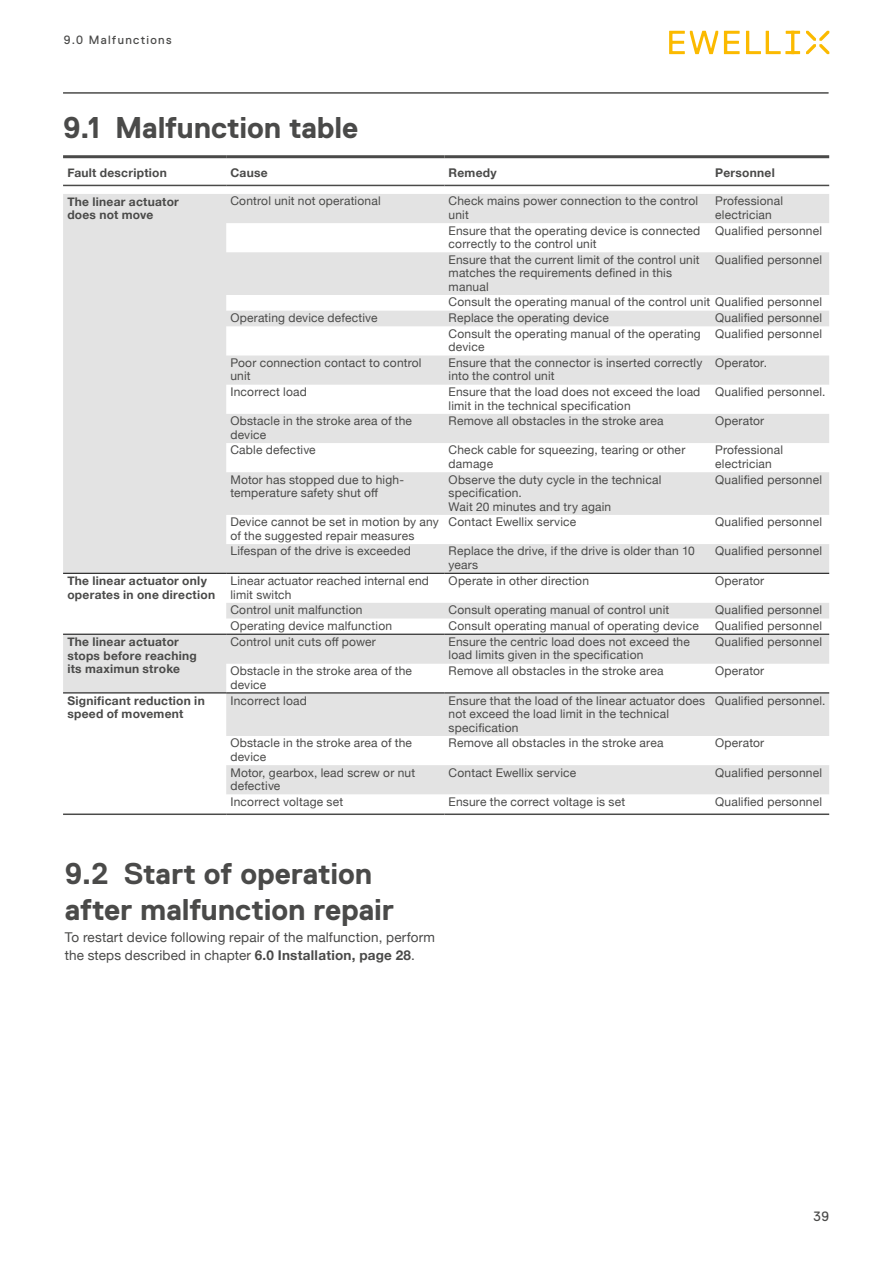
<style>
.page{position:relative;width:893px;height:1263px;background:#fff}
.page>*{position:absolute;margin:0;border:0;box-sizing:border-box;transform-origin:0 0}
.t1{font:700 30px/36px "Replica Std";letter-spacing:-.005em;color:#4a4a49}
.t2{font:13.5px/18px "Helvetica Neue";letter-spacing:.01em;color:#4a4a49}
.t3{font:13.5px "Replica Std";color:#4a4a49}
.t4{font:12px/13.5px "Helvetica Neue";letter-spacing:.015em;color:#4a4a49}
.t5{font:700 12px/13.5px "Helvetica Neue";letter-spacing:.02em;color:#4a4a49}
.t6{font:12px "Replica Std";letter-spacing:.11em;color:#4a4a49}
.s1{font-weight:700}
</style>
<div class="page">
<svg style="left:669px;top:31px;width:131px;height:23px"></svg>
<svg style="left:806px;top:31px;width:23px;height:23px"></svg>
<hr style="left:63px;top:93px;width:765px;height:1px;background:#4a4a49">
<svg style="left:63px;top:194px;width:766px;height:600px;fill:#e3e3e3"></svg>
<hr style="left:63px;top:155px;width:163px;height:3px;background:#4a4a49">
<hr style="left:226px;top:155px;width:218px;height:3px;background:#4a4a49">
<hr style="left:444px;top:155px;width:267px;height:3px;background:#4a4a49">
<hr style="left:711px;top:155px;width:118px;height:3px;background:#4a4a49">
<hr style="left:63px;top:573px;width:163px;height:1px;background:#000">
<hr style="left:226px;top:573px;width:218px;height:1px;background:#000">
<hr style="left:444px;top:573px;width:267px;height:1px;background:#000">
<hr style="left:711px;top:573px;width:118px;height:1px;background:#000">
<hr style="left:63px;top:634px;width:163px;height:1px;background:#000">
<hr style="left:226px;top:634px;width:218px;height:1px;background:#000">
<hr style="left:444px;top:634px;width:267px;height:1px;background:#000">
<hr style="left:711px;top:634px;width:118px;height:1px;background:#000">
<hr style="left:226px;top:692px;width:218px;height:1px;background:#000">
<hr style="left:444px;top:692px;width:267px;height:1px;background:#000">
<hr style="left:711px;top:692px;width:118px;height:1px;background:#000">
<hr style="left:63px;top:692px;width:163px;height:1px;background:#000">
<hr style="left:63px;top:813px;width:163px;height:2px;background:#4a4a49">
<hr style="left:226px;top:813px;width:218px;height:2px;background:#4a4a49">
<hr style="left:444px;top:813px;width:267px;height:2px;background:#4a4a49">
<hr style="left:711px;top:813px;width:118px;height:2px;background:#4a4a49">
<hr style="left:63px;top:185px;width:163px;height:1px;background:#4a4a49">
<hr style="left:226px;top:185px;width:218px;height:1px;background:#4a4a49">
<hr style="left:444px;top:185px;width:267px;height:1px;background:#4a4a49">
<hr style="left:711px;top:185px;width:118px;height:1px;background:#4a4a49">
<p class="t6" style="left:64px;top:34px;width:109px">9.0 Malfunctions</p>
<h1 class="t1" style="left:63px;top:110px;width:297px">9.1 Malfunction table</h1>
<p class="t5" style="left:67px;top:166px;width:101px">Fault description</p>
<p class="t5" style="left:230px;top:166px;width:39px">Cause</p>
<p class="t5" style="left:449px;top:166px;width:50px">Remedy</p>
<p class="t5" style="left:715px;top:166px;width:61px">Personnel</p>
<p class="t5" style="left:67px;top:195px;width:113px">The linear actuator does not move</p>
<p class="t4" style="left:230px;top:195px;width:152px">Control unit not operational</p>
<p class="t4" style="left:449px;top:195px;width:251px">Check mains power connection to the control unit</p>
<p class="t4" style="left:715px;top:195px;width:69px">Professional electrician</p>
<p class="t4" style="left:449px;top:224px;width:253px">Ensure that the operating device is connected correctly to the control unit</p>
<p class="t4" style="left:715px;top:224px;width:108px">Qualified personnel</p>
<p class="t4" style="left:449px;top:253px;width:252px">Ensure that the current limit of the control unit matches the requirements defined in this manual</p>
<p class="t4" style="left:715px;top:253px;width:108px">Qualified personnel</p>
<p class="t4" style="left:449px;top:296px;width:375px">Consult the operating manual of the control unit Qualified personnel</p>
<p class="t4" style="left:230px;top:312px;width:149px">Operating device defective</p>
<p class="t4" style="left:449px;top:312px;width:162px">Replace the operating device</p>
<p class="t4" style="left:715px;top:312px;width:108px">Qualified personnel</p>
<p class="t4" style="left:449px;top:327px;width:254px">Consult the operating manual of the operating device</p>
<p class="t4" style="left:715px;top:327px;width:108px">Qualified personnel</p>
<p class="t4" style="left:230px;top:357px;width:193px">Poor connection contact to control unit</p>
<p class="t4" style="left:449px;top:357px;width:255px">Ensure that the connector is inserted correctly into the control unit</p>
<p class="t4" style="left:715px;top:357px;width:53px">Operator.</p>
<p class="t4" style="left:230px;top:386px;width:78px">Incorrect load</p>
<p class="t4" style="left:449px;top:386px;width:253px">Ensure that the load does not exceed the load limit in the technical specification</p>
<p class="t4" style="left:715px;top:386px;width:112px">Qualified personnel.</p>
<p class="t4" style="left:230px;top:415px;width:183px">Obstacle in the stroke area of the device</p>
<p class="t4" style="left:449px;top:415px;width:216px">Remove all obstacles in the stroke area</p>
<p class="t4" style="left:715px;top:415px;width:51px">Operator</p>
<p class="t4" style="left:230px;top:444px;width:87px">Cable defective</p>
<p class="t4" style="left:449px;top:444px;width:238px">Check cable for squeezing, tearing or other damage</p>
<p class="t4" style="left:715px;top:444px;width:69px">Professional electrician</p>
<p class="t4" style="left:230px;top:473px;width:175px">Motor has stopped due to high&shy;temperature safety shut off</p>
<p class="t4" style="left:449px;top:473px;width:214px">Observe the duty cycle in the technical specification.<br>Wait 20 minutes and try again</p>
<p class="t4" style="left:715px;top:473px;width:108px">Qualified personnel</p>
<p class="t4" style="left:230px;top:516px;width:210px">Device cannot be set in motion by any of the suggested repair measures</p>
<p class="t4" style="left:449px;top:516px;width:129px">Contact Ewellix service</p>
<p class="t4" style="left:715px;top:516px;width:108px">Qualified personnel</p>
<p class="t4" style="left:230px;top:545px;width:182px">Lifespan of the drive is exceeded</p>
<p class="t4" style="left:449px;top:545px;width:248px">Replace the drive, if the drive is older than 10 years</p>
<p class="t4" style="left:715px;top:545px;width:108px">Qualified personnel</p>
<p class="t5" style="left:67px;top:575px;width:149px">The linear actuator only operates in one direction</p>
<p class="t4" style="left:230px;top:575px;width:200px">Linear actuator reached internal end limit switch</p>
<p class="t4" style="left:449px;top:575px;width:142px">Operate in other direction</p>
<p class="t4" style="left:715px;top:575px;width:51px">Operator</p>
<p class="t4" style="left:230px;top:604px;width:133px">Control unit malfunction</p>
<p class="t4" style="left:449px;top:604px;width:222px">Consult operating manual of control unit</p>
<p class="t4" style="left:715px;top:604px;width:108px">Qualified personnel</p>
<p class="t4" style="left:230px;top:619px;width:163px">Operating device malfunction</p>
<p class="t4" style="left:449px;top:619px;width:252px">Consult operating manual of operating device</p>
<p class="t4" style="left:715px;top:619px;width:108px">Qualified personnel</p>
<p class="t5" style="left:67px;top:635px;width:131px">The linear actuator stops before reaching its maximun stroke</p>
<p class="t4" style="left:230px;top:636px;width:147px">Control unit cuts off power</p>
<p class="t4" style="left:449px;top:636px;width:243px">Ensure the centric load does not exceed the load limits given in the specification</p>
<p class="t4" style="left:715px;top:636px;width:108px">Qualified personnel</p>
<p class="t4" style="left:230px;top:665px;width:183px">Obstacle in the stroke area of the device</p>
<p class="t4" style="left:449px;top:665px;width:216px">Remove all obstacles in the stroke area</p>
<p class="t4" style="left:715px;top:665px;width:51px">Operator</p>
<p class="t5" style="left:67px;top:694px;width:139px">Significant reduction in speed of movement</p>
<p class="t4" style="left:230px;top:694px;width:78px">Incorrect load</p>
<p class="t4" style="left:449px;top:694px;width:258px">Ensure that the load of the linear actuator does not exceed the load limit in the technical specification</p>
<p class="t4" style="left:715px;top:694px;width:112px">Qualified personnel.</p>
<p class="t4" style="left:230px;top:737px;width:183px">Obstacle in the stroke area of the device</p>
<p class="t4" style="left:449px;top:737px;width:216px">Remove all obstacles in the stroke area</p>
<p class="t4" style="left:715px;top:737px;width:51px">Operator</p>
<p class="t4" style="left:230px;top:766px;width:186px">Motor, gearbox, lead screw or nut defective</p>
<p class="t4" style="left:449px;top:766px;width:129px">Contact Ewellix service</p>
<p class="t4" style="left:715px;top:766px;width:108px">Qualified personnel</p>
<p class="t4" style="left:230px;top:795px;width:114px">Incorrect voltage set</p>
<p class="t4" style="left:449px;top:795px;width:178px">Ensure the correct voltage is set</p>
<p class="t4" style="left:715px;top:795px;width:108px">Qualified personnel</p>
<h1 class="t1" style="left:65px;top:855px;width:331px">9.2 Start of operation after malfunction repair</h1>
<p class="t2" style="left:65px;top:929px;width:372px">To restart device following repair of the malfunction, perform the steps described in chapter <span class="s1">6.0 Installation, page 28</span>.</p>
<p class="t3" style="left:813px;top:1209px;width:17px">39</p>
</div>
